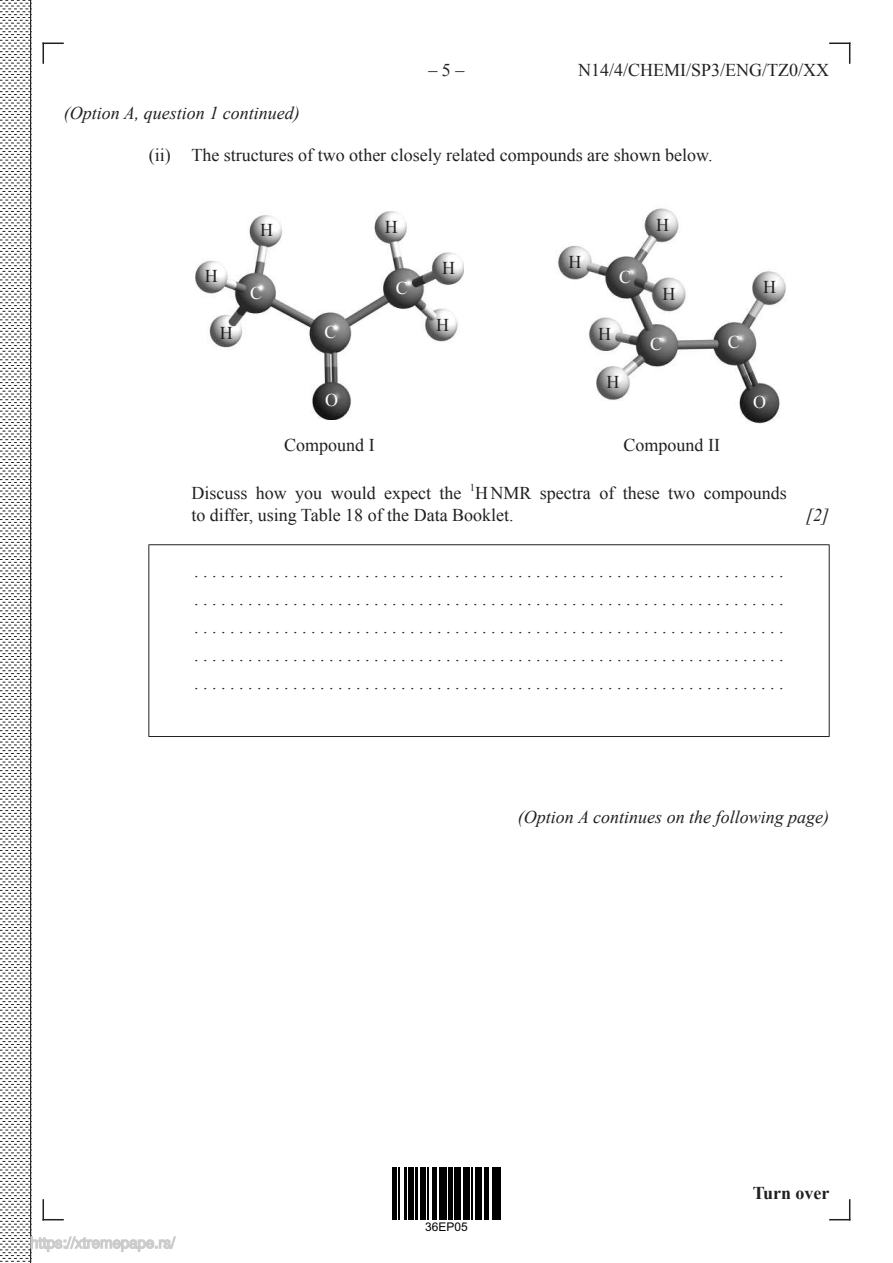
<style>
.page{position:relative;width:893px;height:1263px;background:#fff}
.page>*{position:absolute;margin:0;border:0;box-sizing:border-box;transform-origin:0 0}
.t1{font:18px/27.9px "Times New Roman";color:#221f1f}
.t2{font:italic 18px "Times New Roman";color:#221f1f}
.t3{font:700 18px "Times New Roman";color:#221f1f}
.t4{font:18px "Times New Roman";color:#fff}
.t5{font:12px "Arial";color:#000}
</style>
<div class="page">
<svg style="left:829px;top:1199px;width:21px;height:21px"></svg>
<svg style="left:829px;top:43px;width:21px;height:21px"></svg>
<hr style="left:30px;top:0;width:1px;height:1263px;background:#221f1f">
<hr style="left:392px;top:1167px;width:2px;height:52px;background:#000">
<hr style="left:395px;top:1167px;width:1px;height:52px;background:#000">
<hr style="left:399px;top:1167px;width:1px;height:52px;background:#000">
<hr style="left:404px;top:1167px;width:2px;height:52px;background:#000">
<hr style="left:408px;top:1167px;width:1px;height:52px;background:#000">
<hr style="left:410px;top:1167px;width:4px;height:52px;background:#000">
<hr style="left:416px;top:1167px;width:2px;height:52px;background:#000">
<hr style="left:420px;top:1167px;width:3px;height:52px;background:#000">
<hr style="left:424px;top:1167px;width:1px;height:52px;background:#000">
<hr style="left:428px;top:1167px;width:1px;height:52px;background:#000">
<hr style="left:432px;top:1167px;width:2px;height:52px;background:#000">
<hr style="left:435px;top:1167px;width:1px;height:52px;background:#000">
<hr style="left:439px;top:1167px;width:4px;height:52px;background:#000">
<hr style="left:444px;top:1167px;width:3px;height:52px;background:#000">
<hr style="left:448px;top:1167px;width:2px;height:52px;background:#000">
<hr style="left:451px;top:1167px;width:1px;height:52px;background:#000">
<hr style="left:455px;top:1167px;width:3px;height:52px;background:#000">
<hr style="left:459px;top:1167px;width:2px;height:52px;background:#000">
<hr style="left:463px;top:1167px;width:2px;height:52px;background:#000">
<hr style="left:466px;top:1167px;width:4px;height:52px;background:#000">
<hr style="left:472px;top:1167px;width:1px;height:52px;background:#000">
<hr style="left:475px;top:1167px;width:3px;height:52px;background:#000">
<hr style="left:479px;top:1167px;width:2px;height:52px;background:#000">
<hr style="left:485px;top:1167px;width:1px;height:52px;background:#000">
<hr style="left:487px;top:1167px;width:2px;height:52px;background:#000">
<hr style="left:492px;top:1167px;width:3px;height:52px;background:#000">
<hr style="left:497px;top:1167px;width:1px;height:52px;background:#000">
<hr style="left:499px;top:1167px;width:2px;height:52px;background:#000">
<img style="left:196px;top:212px;width:268px;height:208px">
<img style="left:557px;top:208px;width:229px;height:216px">
<hr style="left:148px;top:544px;width:682px;height:1px;background:#221f1f">
<hr style="left:829px;top:545px;width:1px;height:191px;background:#221f1f">
<hr style="left:148px;top:736px;width:682px;height:1px;background:#221f1f">
<svg style="left:0;top:0;width:177px;height:1262px"></svg>
<p class="t1" style="left:428px;top:58px;width:37px">– 5 –</p>
<p class="t1" style="left:578px;top:56px;width:253px">N14/4/CHEMI/SP3/ENG/TZ0/XX</p>
<p class="t2" style="left:64px;top:106px;width:238px">(Option A, question 1 continued)</p>
<p class="t1" style="left:149px;top:143px;width:565px">(ii) The structures of two other closely related compounds are shown below.</p>
<p class="t1" style="left:205px;top:264px;width:14px">H</p>
<p class="t1" style="left:220px;top:321px;width:14px">H</p>
<p class="t1" style="left:260px;top:218px;width:14px">H</p>
<p class="t1" style="left:385px;top:214px;width:14px">H</p>
<p class="t4" style="left:250px;top:286px;width:14px">C</p>
<p class="t4" style="left:324px;top:326px;width:14px">C</p>
<p class="t4" style="left:396px;top:282px;width:14px">C</p>
<p class="t4" style="left:325px;top:394px;width:14px">O</p>
<p class="t1" style="left:442px;top:256px;width:14px">H</p>
<p class="t1" style="left:436px;top:313px;width:14px">H</p>
<p class="t1" style="left:568px;top:250px;width:14px">H</p>
<p class="t4" style="left:619px;top:270px;width:14px">C</p>
<p class="t1" style="left:598px;top:321px;width:14px">H</p>
<p class="t1" style="left:606px;top:369px;width:14px">H</p>
<p class="t1" style="left:656px;top:213px;width:14px">H</p>
<p class="t1" style="left:662px;top:281px;width:14px">H</p>
<p class="t4" style="left:650px;top:338px;width:14px">C</p>
<p class="t4" style="left:728px;top:336px;width:14px">C</p>
<p class="t1" style="left:763px;top:274px;width:14px">H</p>
<p class="t4" style="left:753px;top:395px;width:14px">O</p>
<p class="t1" style="left:284px;top:432px;width:92px">Compound I</p>
<p class="t1" style="left:624px;top:432px;width:98px">Compound II</p>
<p class="t1" style="left:191px;top:484px;width:597px;line-height:21.6px">Discuss how you would expect the <sup>1</sup>H NMR spectra of these two compounds to differ, using Table 18 of the Data Booklet.</p>
<p class="t2" style="left:806px;top:508px;width:24px">[2]</p>
<p class="t1" style="left:194px;top:559px;width:591px;text-align:justify">.................................................................. .................................................................. .................................................................. .................................................................. ..................................................................</p>
<p class="t2" style="left:518px;top:811px;width:313px">(Option A continues on the following page)</p>
<p class="t5" style="left:425px;top:1220px;width:44px">36EP05</p>
<p class="t3" style="left:753px;top:1182px;width:78px">Turn over</p>
</div>
